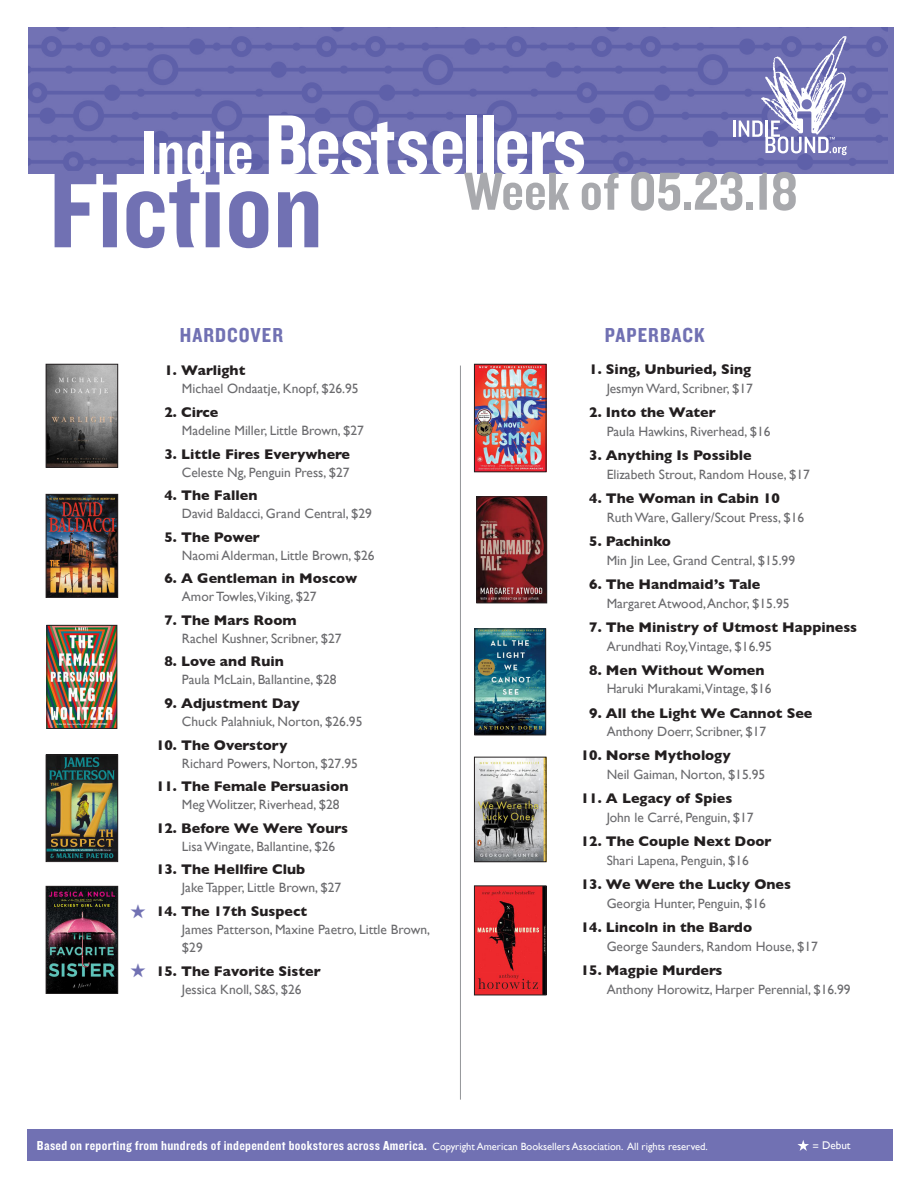
<style>
.page{position:relative;width:918px;height:1188px;background:#fff}
.page>*{position:absolute;margin:0;border:0;box-sizing:border-box;transform-origin:0 0}
.t1{font:114.6px "Knockout 50 Welterweight";color:#7171b3}
.t2{font:88.05px "Knockout 50 Welterweight";letter-spacing:-.03em;color:#fff}
.t3{font:55.5px "Knockout 50 Welterweight";color:#a8a9ad}
.t4{font:21px "Knockout 50 Welterweight";letter-spacing:.05em;color:#7171b3}
.BestsellerTitle{font:700 14.25px "Gill Sans";color:#231f20}
.Body_Text_2{font:13.5px/18px "Gill Sans";color:#6b6b6e}
.t5{font:13.5px "Knockout 50 Welterweight";letter-spacing:.025em;color:#fff}
.t6{font:11.1px "Gill Sans";color:#fff}
.s1{font-size:65.1px}
.s2{font-family:"Gill Sans";font-size:10.5px}
</style>
<div class="page">
<img style="left:28px;top:27px;width:860px;height:146px">
<hr style="left:460px;top:366px;width:1px;height:734px;background:#939598">
<div style="left:27px;top:1129px;width:866px;height:32px;background:#7171b3"></div>
<hr style="left:733px;top:121px;width:3px;height:16px;background:#fff">
<svg style="left:739px;top:36px;width:108px;height:119px"></svg>
<svg style="left:797px;top:1140px;width:12px;height:11px"></svg>
<img style="left:48px;top:366px;width:68px;height:100px">
<div style="left:46px;top:364px;width:72px;height:104px;border:1px solid #231f20"></div>
<img style="left:48px;top:496px;width:68px;height:100px">
<div style="left:46px;top:494px;width:72px;height:104px;border:1px solid #231f20"></div>
<img style="left:48px;top:757px;width:68px;height:103px">
<div style="left:46px;top:755px;width:72px;height:107px;border:1px solid #231f20"></div>
<img style="left:49px;top:627px;width:66px;height:100px">
<div style="left:47px;top:625px;width:70px;height:104px;border:1px solid #231f20"></div>
<img style="left:48px;top:888px;width:68px;height:104px">
<div style="left:46px;top:886px;width:72px;height:108px;border:1px solid #231f20"></div>
<img style="left:476px;top:759px;width:68px;height:101px">
<div style="left:474px;top:757px;width:72px;height:105px;border:1px solid #231f20"></div>
<img style="left:476px;top:888px;width:68px;height:105px">
<div style="left:474px;top:886px;width:72px;height:109px;border:1px solid #231f20"></div>
<img style="left:476px;top:366px;width:68px;height:104px">
<div style="left:474px;top:364px;width:72px;height:108px;border:1px solid #231f20"></div>
<img style="left:477px;top:631px;width:67px;height:102px">
<div style="left:475px;top:629px;width:71px;height:106px;border:1px solid #231f20"></div>
<img style="left:479px;top:499px;width:66px;height:102px">
<div style="left:477px;top:497px;width:70px;height:106px;border:1px solid #231f20"></div>
<p class="t2" style="left:141px;top:87px;width:447px"><span class="s1">Indie</span> Bestsellers</p>
<p class="t1" style="left:49px;top:134px;width:276px">Fiction</p>
<p class="t3" style="left:464px;top:155px;width:336px">Week of 05.23.18</p>
<p class="t4" style="left:180px;top:321px;width:105px">HARDCOVER</p>
<p class="t4" style="left:605px;top:321px;width:101px">PAPERBACK</p>
<p class="BestsellerTitle" style="left:164px;top:359px;width:82px">1. Warlight</p>
<p class="Body_Text_2" style="left:182px;top:380px;width:178px">Michael Ondaatje, Knopf, $26.95</p>
<p class="BestsellerTitle" style="left:164px;top:401px;width:55px">2. Circe</p>
<p class="Body_Text_2" style="left:182px;top:421px;width:184px">Madeline Miller, Little Brown, $27</p>
<p class="BestsellerTitle" style="left:164px;top:442px;width:187px">3. Little Fires Everywhere</p>
<p class="Body_Text_2" style="left:182px;top:463px;width:169px">Celeste Ng, Penguin Press, $27</p>
<p class="BestsellerTitle" style="left:164px;top:484px;width:94px">4. The Fallen</p>
<p class="Body_Text_2" style="left:182px;top:504px;width:192px">David Baldacci, Grand Central, $29</p>
<p class="BestsellerTitle" style="left:164px;top:526px;width:97px">5. The Power</p>
<p class="Body_Text_2" style="left:182px;top:546px;width:194px">Naomi Alderman, Little Brown, $26</p>
<p class="BestsellerTitle" style="left:164px;top:567px;width:194px">6. A Gentleman in Moscow</p>
<p class="Body_Text_2" style="left:182px;top:588px;width:136px">Amor Towles,Viking, $27</p>
<p class="BestsellerTitle" style="left:164px;top:609px;width:134px">7. The Mars Room</p>
<p class="Body_Text_2" style="left:182px;top:629px;width:161px">Rachel Kushner, Scribner, $27</p>
<p class="BestsellerTitle" style="left:164px;top:650px;width:121px">8. Love and Ruin</p>
<p class="Body_Text_2" style="left:182px;top:671px;width:156px">Paula McLain, Ballantine, $28</p>
<p class="BestsellerTitle" style="left:164px;top:692px;width:137px">9. Adjustment Day</p>
<p class="Body_Text_2" style="left:182px;top:712px;width:182px">Chuck Palahniuk, Norton, $26.95</p>
<p class="BestsellerTitle" style="left:156px;top:734px;width:133px">10. The Overstory</p>
<p class="Body_Text_2" style="left:182px;top:754px;width:177px">Richard Powers, Norton, $27.95</p>
<p class="BestsellerTitle" style="left:156px;top:775px;width:194px">11. The Female Persuasion</p>
<p class="Body_Text_2" style="left:182px;top:796px;width:159px">Meg Wolitzer, Riverhead, $28</p>
<p class="BestsellerTitle" style="left:156px;top:817px;width:193px">12. Before We Were Yours</p>
<p class="Body_Text_2" style="left:182px;top:837px;width:155px">Lisa Wingate, Ballantine, $26</p>
<p class="BestsellerTitle" style="left:156px;top:858px;width:151px">13. The Hellfire Club</p>
<p class="Body_Text_2" style="left:182px;top:879px;width:161px">Jake Tapper, Little Brown, $27</p>
<p class="BestsellerTitle" style="left:156px;top:900px;width:153px">14. The 17th Suspect</p>
<p class="Body_Text_2" style="left:182px;top:920px;width:250px">James Patterson, Maxine Paetro, Little Brown, $29</p>
<p class="BestsellerTitle" style="left:156px;top:959px;width:166px">15. The Favorite Sister</p>
<p class="Body_Text_2" style="left:182px;top:980px;width:121px">Jessica Knoll, S&amp;S, $26</p>
<p class="BestsellerTitle" style="left:589px;top:358px;width:163px">1. Sing, Unburied, Sing</p>
<p class="Body_Text_2" style="left:607px;top:379px;width:148px">Jesmyn Ward, Scribner, $17</p>
<p class="BestsellerTitle" style="left:589px;top:401px;width:128px">2. Into the Water</p>
<p class="Body_Text_2" style="left:607px;top:422px;width:166px">Paula Hawkins, Riverhead, $16</p>
<p class="BestsellerTitle" style="left:589px;top:444px;width:164px">3. Anything Is Possible</p>
<p class="Body_Text_2" style="left:607px;top:465px;width:205px">Elizabeth Strout, Random House, $17</p>
<p class="BestsellerTitle" style="left:589px;top:487px;width:192px">4. The Woman in Cabin 10</p>
<p class="Body_Text_2" style="left:607px;top:508px;width:199px">Ruth Ware, Gallery/Scout Press, $16</p>
<p class="BestsellerTitle" style="left:589px;top:530px;width:83px">5. Pachinko</p>
<p class="Body_Text_2" style="left:607px;top:551px;width:190px">Min Jin Lee, Grand Central, $15.99</p>
<p class="BestsellerTitle" style="left:589px;top:573px;width:173px">6. The Handmaid’s Tale</p>
<p class="Body_Text_2" style="left:607px;top:594px;width:184px">Margaret Atwood, Anchor, $15.95</p>
<p class="BestsellerTitle" style="left:589px;top:616px;width:269px">7. The Ministry of Utmost Happiness</p>
<p class="Body_Text_2" style="left:607px;top:637px;width:167px">Arundhati Roy,Vintage, $16.95</p>
<p class="BestsellerTitle" style="left:589px;top:659px;width:177px">8. Men Without Women</p>
<p class="Body_Text_2" style="left:607px;top:680px;width:167px">Haruki Murakami,Vintage, $16</p>
<p class="BestsellerTitle" style="left:589px;top:701px;width:225px">9. All the Light We Cannot See</p>
<p class="Body_Text_2" style="left:607px;top:723px;width:161px">Anthony Doerr, Scribner, $17</p>
<p class="BestsellerTitle" style="left:581px;top:744px;width:152px">10. Norse Mythology</p>
<p class="Body_Text_2" style="left:607px;top:766px;width:160px">Neil Gaiman, Norton, $15.95</p>
<p class="BestsellerTitle" style="left:581px;top:787px;width:153px">11. A Legacy of Spies</p>
<p class="Body_Text_2" style="left:607px;top:808px;width:148px">John le Carré, Penguin, $17</p>
<p class="BestsellerTitle" style="left:581px;top:830px;width:192px">12. The Couple Next Door</p>
<p class="Body_Text_2" style="left:607px;top:851px;width:144px">Shari Lapena, Penguin, $16</p>
<p class="BestsellerTitle" style="left:581px;top:873px;width:212px">13. We Were the Lucky Ones</p>
<p class="Body_Text_2" style="left:607px;top:894px;width:161px">Georgia Hunter, Penguin, $16</p>
<p class="BestsellerTitle" style="left:581px;top:916px;width:173px">14. Lincoln in the Bardo</p>
<p class="Body_Text_2" style="left:607px;top:937px;width:213px">George Saunders, Random House, $17</p>
<p class="BestsellerTitle" style="left:581px;top:959px;width:143px">15. Magpie Murders</p>
<p class="Body_Text_2" style="left:607px;top:980px;width:245px">Anthony Horowitz, Harper Perennial, $16.99</p>
<p class="t5" style="left:37px;top:1137px;width:672px">Based on reporting from hundreds of independent bookstores across America. <span class="s2">Copyright American Booksellers Association. All rights reserved.</span></p>
<p class="t6" style="left:812px;top:1139px;width:40px">= Debut</p>
</div>
